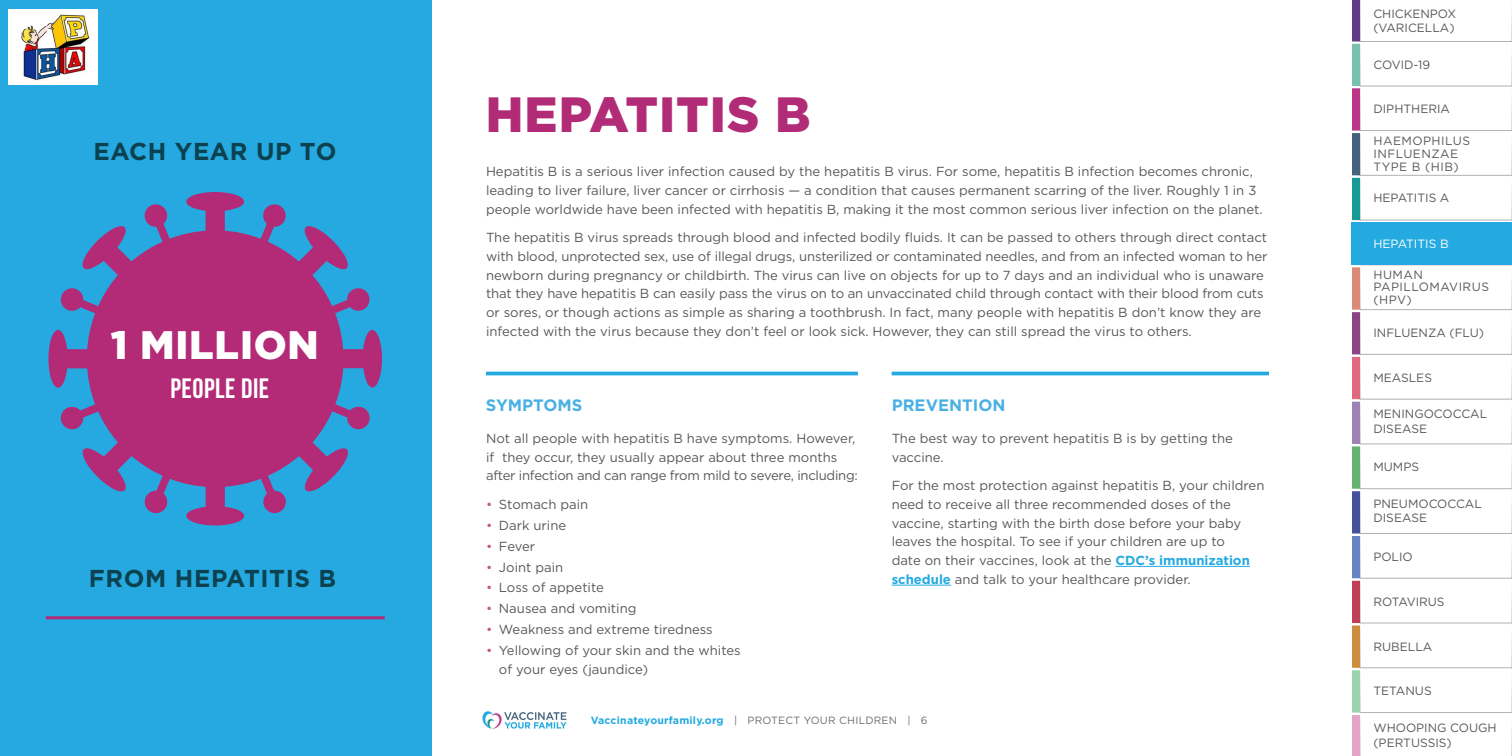
<style>
.page{position:relative;width:1512px;height:756px;background:#fff}
.page>*{position:absolute;margin:0;border:0;box-sizing:border-box;transform-origin:0 0}
.t1{font:900 49.5px "Gotham";letter-spacing:.02em;color:#b22b76}
.t2{font:900 39.75px "Gotham";letter-spacing:.02em;color:#fff}
.t3{font:28.05px "Bebas Neue";letter-spacing:.02em;color:#fff}
.t4{font:700 24.45px "Gotham";letter-spacing:.025em;color:#0c4250}
.t5{font:700 16.5px "Gotham";color:#4ab0e4}
.t6{font:13.2px/18.8px "Gotham";color:#57585a}
.t7{font:12px/14.2px "Gotham";color:#57585a}
.t8{font:12px/12.8px "Gotham";letter-spacing:.04em;color:#57585a}
.t9{font:12px "Gotham";color:#fff}
.t10{font:700 10.5px "Gotham";letter-spacing:.02em;color:#24aae1}
.s1{color:#be5a8b}
.s2{font-weight:700;color:#24aae1}
.s3{font-weight:400;color:#6c6d70}
</style>
<div class="page">
<svg style="left:1352px;top:0;width:160px;height:756px"></svg>
<img style="left:482px;top:711px;width:85px;height:18px">
<hr style="left:892px;top:372px;width:377px;height:3px;background:#24aae1">
<hr style="left:486px;top:372px;width:372px;height:3px;background:#24aae1">
<hr style="left:1116px;top:566px;width:134px;height:1px;background:#24aae1">
<hr style="left:892px;top:585px;width:59px;height:1px;background:#24aae1">
<div style="left:0;top:0;width:432px;height:756px;background:#25a9e0"></div>
<hr style="left:46px;top:616px;width:339px;height:3px;background:#b32a77">
<svg style="left:48px;top:192px;width:334px;height:333px;fill:#b32a77"></svg>
<div style="left:1352px;top:223px;width:160px;height:42px;background:#24aae1"></div>
<img style="left:9px;top:10px;width:88px;height:75px">
<h3 class="t4" style="left:93px;top:135px;width:244px">EACH YEAR UP TO</h3>
<h2 class="t2" style="left:111px;top:317px;width:210px">1 MILLION</h2>
<h3 class="t3" style="left:171px;top:373px;width:100px">PEOPLE DIE</h3>
<h3 class="t4" style="left:89px;top:562px;width:249px">FROM HEPATITIS B</h3>
<h1 class="t1" style="left:486px;top:81px;width:326px">HEPATITIS B</h1>
<p class="t6" style="left:486px;top:162px;width:778px">Hepatitis B is a serious liver infection caused by the hepatitis B virus. For some, hepatitis B infection becomes chronic, leading to liver failure, liver cancer or cirrhosis — a condition that causes permanent scarring of the liver. Roughly 1 in 3 people worldwide have been infected with hepatitis B, making it the most common serious liver infection on the planet.</p>
<p class="t6" style="left:486px;top:228px;width:783px">The hepatitis B virus spreads through blood and infected bodily fluids. It can be passed to others through direct contact with blood, unprotected sex, use of illegal drugs, unsterilized or contaminated needles, and from an infected woman to her newborn during pregnancy or childbirth. The virus can live on objects for up to 7 days and an individual who is unaware that they have hepatitis B can easily pass the virus on to an unvaccinated child through contact with their blood from cuts or sores, or though actions as simple as sharing a toothbrush. In fact, many people with hepatitis B don’t know they are infected with the virus because they don’t feel or look sick. However, they can still spread the virus to others.</p>
<p class="t5" style="left:486px;top:394px;width:98px">SYMPTOMS</p>
<p class="t6" style="left:486px;top:429px;width:373px">Not all people with hepatitis B have symptoms. However, if they occur, they usually appear about three months after infection and can range from mild to severe, including:</p>
<p class="t6" style="left:486px;top:495px;width:104px"><span class="s1">•</span> Stomach pain</p>
<p class="t6" style="left:486px;top:515px;width:82px"><span class="s1">•</span> Dark urine</p>
<p class="t6" style="left:486px;top:536px;width:51px"><span class="s1">•</span> Fever</p>
<p class="t6" style="left:486px;top:557px;width:79px"><span class="s1">•</span> Joint pain</p>
<p class="t6" style="left:486px;top:578px;width:119px"><span class="s1">•</span> Loss of appetite</p>
<p class="t6" style="left:486px;top:599px;width:152px"><span class="s1">•</span> Nausea and vomiting</p>
<p class="t6" style="left:486px;top:620px;width:228px"><span class="s1">•</span> Weakness and extreme tiredness</p>
<p class="t6" style="left:499px;top:641px;width:243px;text-indent:-13px"><span class="s1">•</span> Yellowing of your skin and the whites of your eyes (jaundice)</p>
<p class="t5" style="left:892px;top:394px;width:115px">PREVENTION</p>
<p class="t6" style="left:892px;top:429px;width:343px">The best way to prevent hepatitis B is by getting the vaccine.</p>
<p class="t6" style="left:892px;top:476px;width:374px">For the most protection against hepatitis B, your children need to receive all three recommended doses of the vaccine, starting with the birth dose before your baby leaves the hospital. To see if your children are up to<br>date on their vaccines, look at the <span class="s2">CDC’s immunization schedule</span> and talk to your healthcare provider.</p>
<p class="t10" style="left:591px;top:714px;width:338px">Vaccinateyourfamily.org <span class="s3">| PROTECT YOUR CHILDREN | 6</span></p>
<p class="t7" style="left:1373px;top:6px;width:84px">CHICKENPOX (VARICELLA)</p>
<p class="t7" style="left:1373px;top:57px;width:58px">COVID-19</p>
<p class="t7" style="left:1373px;top:102px;width:78px">DIPHTHERIA</p>
<p class="t8" style="left:1373px;top:134px;width:98px">HAEMOPHILUS<br>INFLUENZAE<br>TYPE B (HIB)</p>
<p class="t7" style="left:1373px;top:190px;width:78px">HEPATITIS A</p>
<p class="t9" style="left:1373px;top:236px;width:77px">HEPATITIS B</p>
<p class="t8" style="left:1373px;top:268px;width:117px">HUMAN<br>PAPILLOMAVIRUS (HPV)</p>
<p class="t7" style="left:1373px;top:326px;width:112px">INFLUENZA (FLU)</p>
<p class="t7" style="left:1373px;top:371px;width:60px">MEASLES</p>
<p class="t7" style="left:1373px;top:407px;width:115px">MENINGOCOCCAL<br>DISEASE</p>
<p class="t7" style="left:1373px;top:459px;width:47px">MUMPS</p>
<p class="t7" style="left:1373px;top:496px;width:110px">PNEUMOCOCCAL<br>DISEASE</p>
<p class="t7" style="left:1373px;top:549px;width:41px">POLIO</p>
<p class="t7" style="left:1373px;top:594px;width:73px">ROTAVIRUS</p>
<p class="t7" style="left:1373px;top:639px;width:60px">RUBELLA</p>
<p class="t7" style="left:1373px;top:684px;width:60px">TETANUS</p>
<p class="t7" style="left:1373px;top:721px;width:125px">WHOOPING COUGH (PERTUSSIS)</p>
</div>
